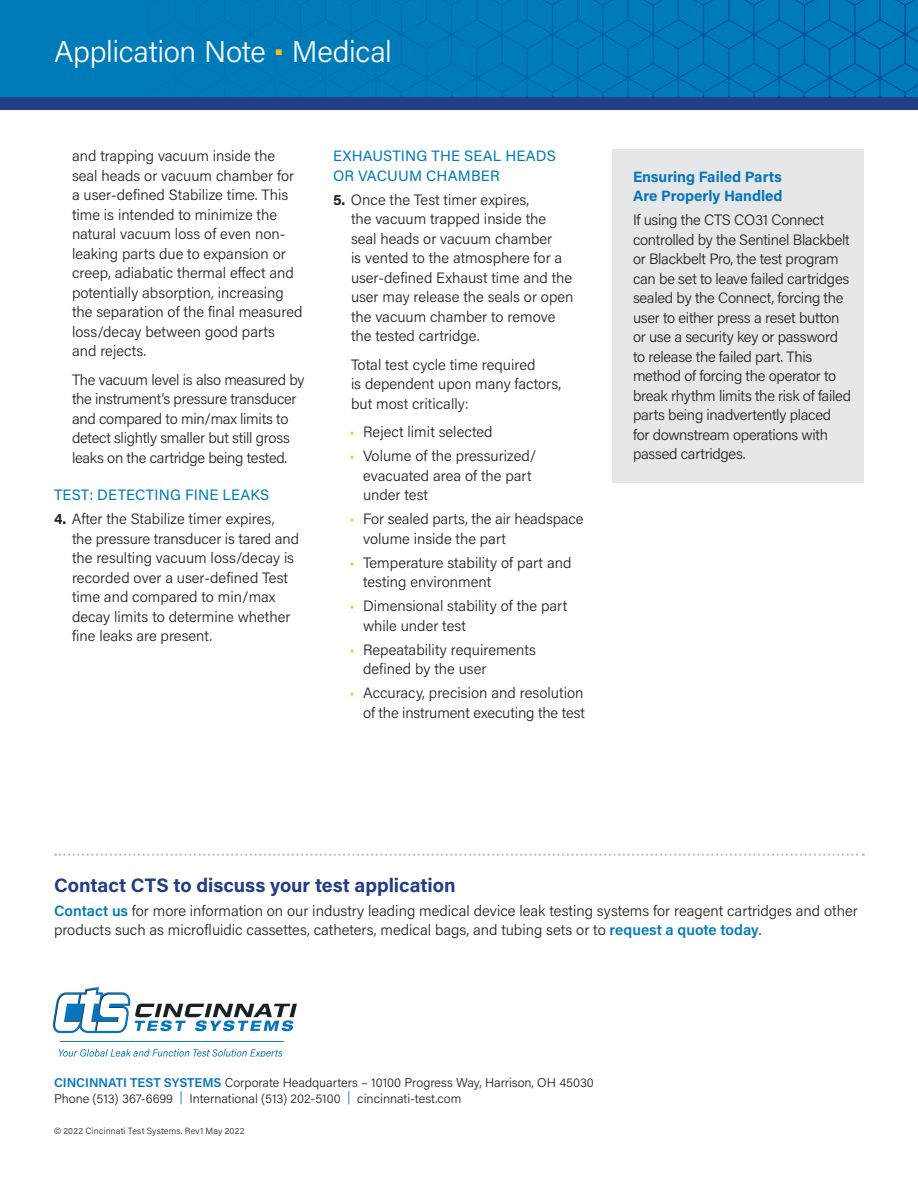
<style>
.page{position:relative;width:918px;height:1188px;background:#fff}
.page>*{position:absolute;margin:0;border:0;box-sizing:border-box;transform-origin:0 0}
.Doc_Type_Title_Cover{font:300 30px "Acumin Pro";letter-spacing:-.01em;color:#fff}
.t1{font:300 21px "Myriad Pro";letter-spacing:-.01em;color:#fff}
.Heading{font:700 19.5px "Acumin Pro";color:#233e83}
.Body{font:300 15px/19.5px "Acumin Pro";color:#231f20}
.Body-2{font:300 15px/19.5px "Acumin Pro";letter-spacing:-.02em;color:#231f20}
.Sub-sub_heading{font:15px/19.5px "Acumin Pro";letter-spacing:.01em;color:#007bb9}
.Body-3{font:700 15px/19.5px "Acumin Pro";color:#0575bd}
.t2{font:300 12.75px "Acumin Pro";color:#231f20}
.Legal_Fine_Print{font:300 9px "Acumin Pro";letter-spacing:.02em;color:#231f20}
.s1{font-weight:700}
.s2{color:#fec221}
.s3{font-weight:600;color:#007bb9}
.s4{font-weight:600;color:#0575bd}
.s5{color:#0575bd}
</style>
<div class="page">
<div style="left:0;top:0;width:918px;height:104px;background:#007bb9"></div>
<svg style="left:276px;top:0;width:642px;height:97px"></svg>
<div style="left:0;top:97px;width:918px;height:13px;background:#233e83"></div>
<svg style="left:59px;top:1049px;width:223px;height:8px"></svg>
<svg style="left:53px;top:987px;width:244px;height:46px"></svg>
<hr style="left:60px;top:1041px;width:224px;height:1px;background:#0574bc">
<svg style="left:55px;top:854px;width:809px;height:2px"></svg>
<div style="left:612px;top:149px;width:252px;height:334px;background:#e6e7e9"></div>
<svg style="left:276px;top:49px;width:6px;height:6px"></svg>
<p class="Doc_Type_Title_Cover" style="left:54px;top:31px;width:340px">Application Note Medical</p>
<h2 class="t1" style="left:54px;top:47px;width:92px">Case Study</h2>
<p class="Body" style="left:72px;top:145px;width:232px">and trapping vacuum inside the seal heads or vacuum chamber for a user-defined Stabilize time. This time is intended to minimize the natural vacuum loss of even non&shy;leaking parts due to expansion or creep, adiabatic thermal effect and potentially absorption, increasing the separation of the final measured loss/decay between good parts and rejects.</p>
<p class="Body-2" style="left:72px;top:369px;width:234px">The vacuum level is also measured by the instrument’s pressure transducer and compared to min/max limits to detect slightly smaller but still gross leaks on the cartridge being tested.</p>
<p class="Sub-sub_heading" style="left:54px;top:484px;width:217px">TEST: DETECTING FINE LEAKS</p>
<p class="Body" style="left:72px;top:508px;width:229px;text-indent:-18px"><span class="s1">4.</span> After the Stabilize timer expires,<br>the pressure transducer is tared and the resulting vacuum loss/decay is recorded over a user-defined Test time and compared to min/max decay limits to determine whether fine leaks are present.</p>
<p class="Sub-sub_heading" style="left:333px;top:145px;width:225px">EXHAUSTING THE SEAL HEADS<br>OR VACUUM CHAMBER</p>
<p class="Body" style="left:351px;top:189px;width:224px;text-indent:-18px"><span class="s1">5.</span> Once the Test timer expires,<br>the vacuum trapped inside the seal heads or vacuum chamber<br>is vented to the atmosphere for a user-defined Exhaust time and the user may release the seals or open the vacuum chamber to remove the tested cartridge.</p>
<p class="Body" style="left:351px;top:354px;width:212px">Total test cycle time required<br>is dependent upon many factors, but most critically:</p>
<p class="Body" style="left:350px;top:421px;width:145px"><span class="s2">•</span> Reject limit selected</p>
<p class="Body" style="left:363px;top:445px;width:175px;text-indent:-14px"><span class="s2">•</span> Volume of the pressurized/ evacuated area of the part under test</p>
<p class="Body" style="left:363px;top:508px;width:222px;text-indent:-14px"><span class="s2">•</span> For sealed parts, the air headspace volume inside the part</p>
<p class="Body" style="left:363px;top:552px;width:210px;text-indent:-14px"><span class="s2">•</span> Temperature stability of part and testing environment</p>
<p class="Body" style="left:363px;top:595px;width:206px;text-indent:-14px"><span class="s2">•</span> Dimensional stability of the part while under test</p>
<p class="Body" style="left:363px;top:639px;width:175px;text-indent:-14px"><span class="s2">•</span> Repeatability requirements defined by the user</p>
<p class="Body" style="left:350px;top:682px;width:237px;text-align:right"><span class="s2">•</span> Accuracy, precision and resolution of the instrument executing the test</p>
<p class="Body-3" style="left:633px;top:166px;width:151px">Ensuring Failed Parts<br>Are Properly Handled</p>
<p class="Body-2" style="left:633px;top:209px;width:220px">If using the CTS CO31 Connect controlled by the Sentinel Blackbelt or Blackbelt Pro, the test program can be set to leave failed cartridges sealed by the Connect, forcing the user to either press a reset button or use a security key or password to release the failed part. This method of forcing the operator to break rhythm limits the risk of failed parts being inadvertently placed for downstream operations with passed cartridges.</p>
<p class="Heading" style="left:54px;top:871px;width:403px">Contact CTS to discuss your test application</p>
<p class="Body" style="left:54px;top:900px;width:805px"><span class="s3">Contact us</span> for more information on our industry leading medical device leak testing systems for reagent cartridges and other products such as microfluidic cassettes, catheters, medical bags, and tubing sets or to <span class="s3">request a quote today</span>.</p>
<p class="t2" style="left:54px;top:1074px;width:541px"><span class="s4">CINCINNATI TEST SYSTEMS</span> Corporate Headquarters – 10100 Progress Way, Harrison, OH 45030</p>
<p class="t2" style="left:54px;top:1090px;width:409px">Phone (513) 367-6699 <span class="s5">|</span> International (513) 202-5100 <span class="s5">|</span> cincinnati-test.com</p>
<p class="Legal_Fine_Print" style="left:54px;top:1124px;width:192px">© 2022 Cincinnati Test Systems. Rev1 May 2022</p>
</div>
